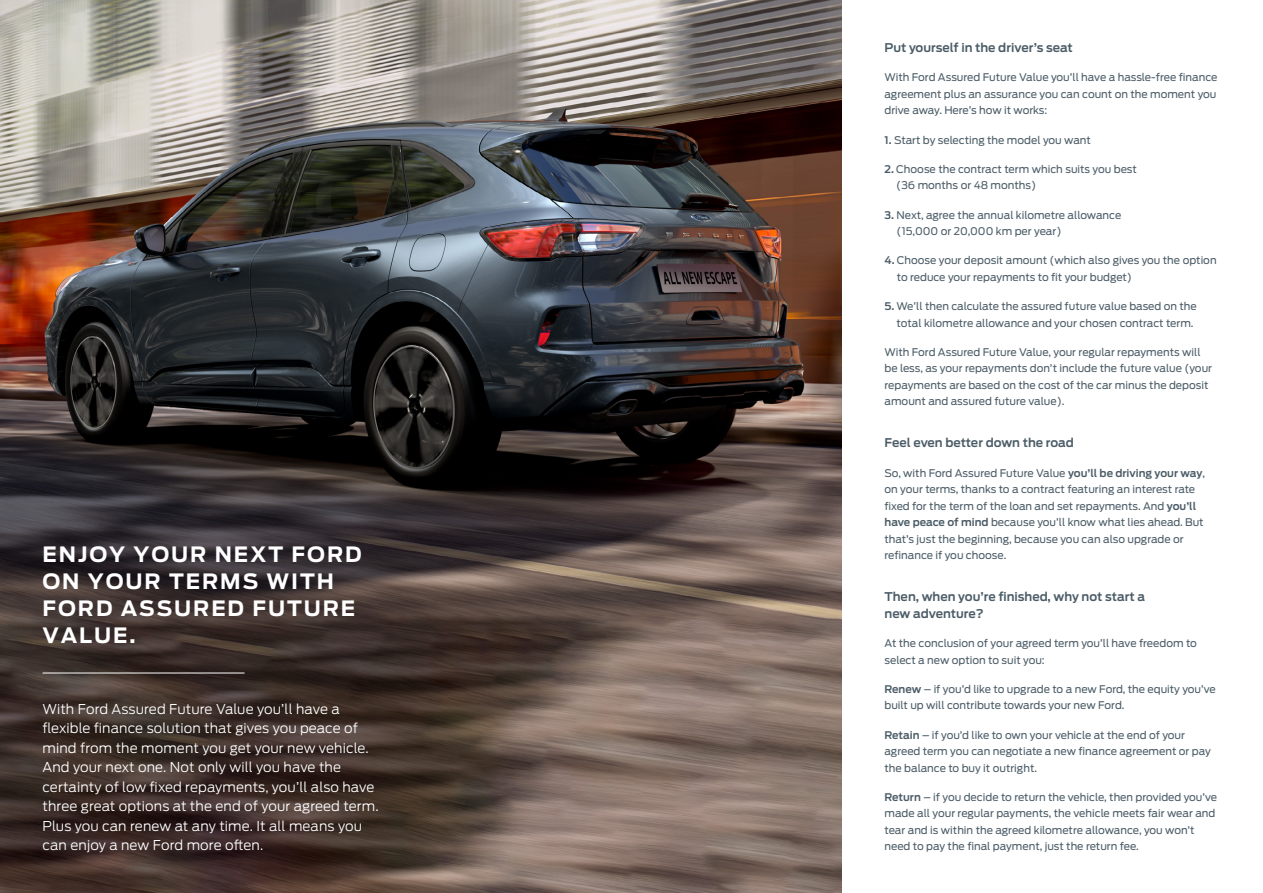
<style>
.page{position:relative;width:1263px;height:893px;background:#fff}
.page>*{position:absolute;margin:0;border:0;box-sizing:border-box;transform-origin:0 0}
.t1{font:700 21px/27px "Ford Antenna";letter-spacing:.09em;color:#fff}
.t2{font:300 13.5px/19.5px "Ford Antenna";letter-spacing:.01em;color:#fff}
.t3{font:600 12px/16.5px "Ford Antenna";color:#4b5c67}
.t4{font:10.5px/16.5px "Ford Antenna";color:#4b5c67}
.s1{font-weight:600}
</style>
<div class="page">
<img style="left:0;top:0;width:842px;height:893px">
<hr style="left:43px;top:673px;width:201px;height:1px;background:#fff">
<h1 class="t1" style="left:43px;top:539px;width:321px">ENJOY YOUR NEXT FORD<br>ON YOUR TERMS WITH<br>FORD ASSURED FUTURE<br>VALUE.</h1>
<p class="t2" style="left:43px;top:698px;width:338px">With Ford Assured Future Value you’ll have a flexible finance solution that gives you peace of mind from the moment you get your new vehicle.<br>And your next one. Not only will you have the certainty of low fixed repayments, you’ll also have three great options at the end of your agreed term.<br>Plus you can renew at any time. It all means you can enjoy a new Ford more often.</p>
<p class="t3" style="left:884px;top:38px;width:190px">Put yourself in the driver’s seat</p>
<p class="t4" style="left:884px;top:68px;width:334px;text-align:justify">With Ford Assured Future Value you’ll have a hassle-free finance agreement plus an assurance you can count on the moment you drive away. Here’s how it works:</p>
<p class="t4" style="left:884px;top:130px;width:208px"><span class="s1">1.</span> Start by selecting the model you want</p>
<p class="t4" style="left:896px;top:160px;width:242px;text-indent:-12px"><span class="s1">2.</span> Choose the contract term which suits you best (36 months or 48 months)</p>
<p class="t4" style="left:896px;top:205px;width:226px;text-indent:-12px"><span class="s1">3.</span> Next, agree the annual kilometre allowance (15,000 or 20,000 km per year)</p>
<p class="t4" style="left:897px;top:251px;width:321px;text-indent:-12px"><span class="s1">4.</span> Choose your deposit amount (which also gives you the option to reduce your repayments to fit your budget)</p>
<p class="t4" style="left:897px;top:297px;width:302px;text-indent:-12px"><span class="s1">5.</span> We’ll then calculate the assured future value based on the total kilometre allowance and your chosen contract term.</p>
<p class="t4" style="left:884px;top:343px;width:329px">With Ford Assured Future Value, your regular repayments will be less, as your repayments don’t include the future value (your repayments are based on the cost of the car minus the deposit amount and assured future value).</p>
<p class="t3" style="left:884px;top:434px;width:191px">Feel even better down the road</p>
<p class="t4" style="left:884px;top:463px;width:322px">So, with Ford Assured Future Value <span class="s1">you’ll be driving your way</span>, on your terms, thanks to a contract featuring an interest rate fixed for the term of the loan and set repayments. And <span class="s1">you’ll have peace of mind</span> because you’ll know what lies ahead. But that’s just the beginning, because you can also upgrade or refinance if you choose.</p>
<p class="t3" style="left:884px;top:587px;width:262px">Then, when you’re finished, why not start a new adventure?</p>
<p class="t4" style="left:884px;top:634px;width:314px">At the conclusion of your agreed term you’ll have freedom to select a new option to suit you:</p>
<p class="t4" style="left:884px;top:679px;width:333px"><span class="s1">Renew</span> – if you’d like to upgrade to a new Ford, the equity you’ve built up will contribute towards your new Ford.</p>
<p class="t4" style="left:884px;top:725px;width:328px"><span class="s1">Retain</span> – if you’d like to own your vehicle at the end of your agreed term you can negotiate a new finance agreement or pay the balance to buy it outright.</p>
<p class="t4" style="left:884px;top:787px;width:334px"><span class="s1">Return</span> – if you decide to return the vehicle, then provided you’ve made all your regular payments, the vehicle meets fair wear and tear and is within the agreed kilometre allowance, you won’t need to pay the final payment, just the return fee.</p>
</div>
